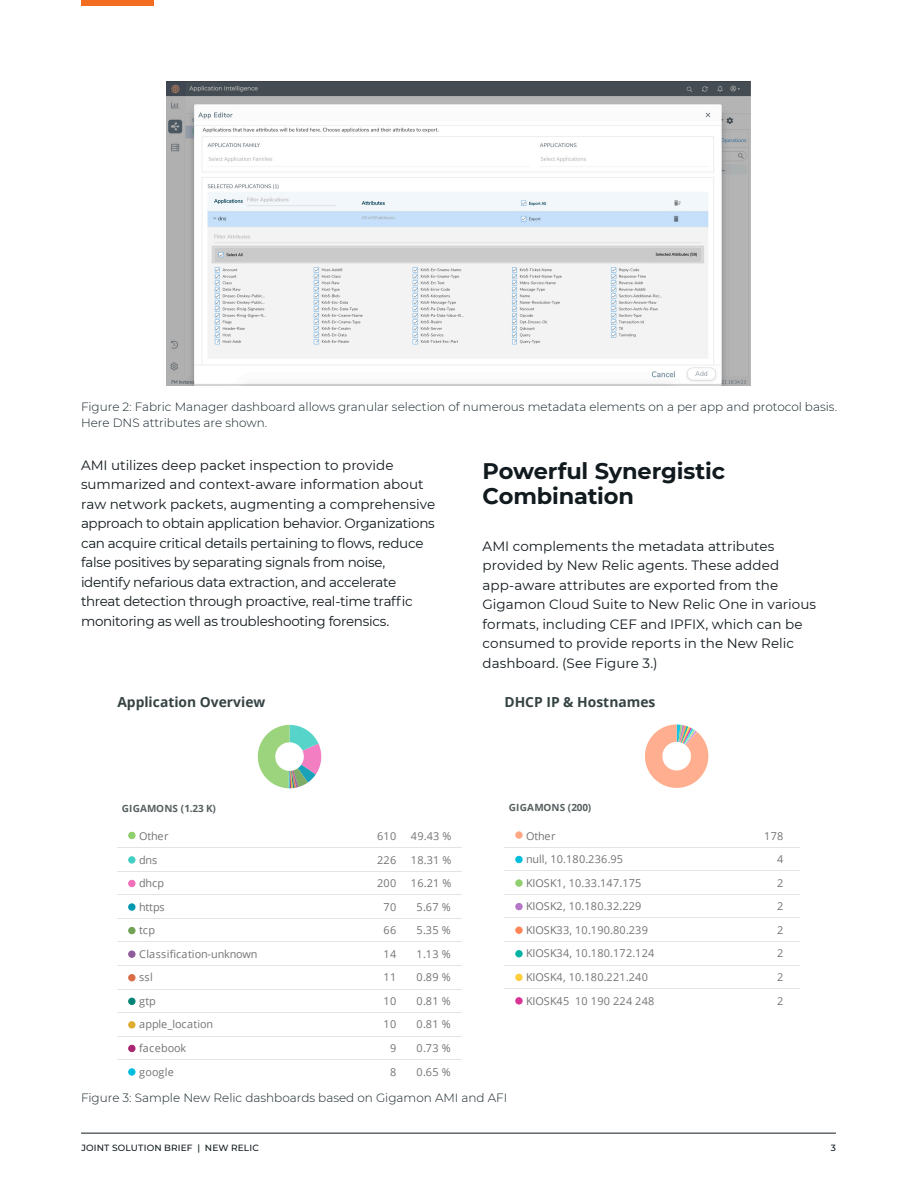
<style>
.page{position:relative;width:918px;height:1188px;background:#fff}
.page>*{position:absolute;margin:0;border:0;box-sizing:border-box;transform-origin:0 0}
.t1{font:700 22.5px/25.5px "Montserrat";letter-spacing:-.01em;color:#111a1e}
.t2{font:700 13.8px "Open Sans";color:#364343}
.t3{font:13.5px/19.5px "Montserrat";letter-spacing:-.01em;color:#111a1e}
.t4{font:300 12px/16.5px "Montserrat";color:#142228}
.t5{font:10.95px/23.5px "Open Sans";letter-spacing:.02em;color:#737373;text-align:justify}
.t6{font:10.95px/23.5px "Open Sans";letter-spacing:-.01em;color:#737373}
.t7{font:700 9.9px "Open Sans";letter-spacing:.005em;color:#576061}
.t8{font:500 9px "Montserrat";letter-spacing:.02em;color:#111a1e}
</style>
<div class="page">
<div style="left:81px;top:0;width:73px;height:6px;background:#f36d21"></div>
<hr style="left:81px;top:1133px;width:755px;height:1px;background:#111a1e">
<svg style="left:645px;top:724px;width:63px;height:64px"></svg>
<hr style="left:504px;top:847px;width:263px;height:1px;background:#e4e4e4">
<svg style="left:767px;top:847px;width:33px;height:1px"></svg>
<hr style="left:504px;top:870px;width:263px;height:1px;background:#e4e4e4">
<svg style="left:767px;top:870px;width:33px;height:1px"></svg>
<hr style="left:504px;top:894px;width:263px;height:1px;background:#e4e4e4">
<svg style="left:767px;top:894px;width:33px;height:1px"></svg>
<hr style="left:504px;top:918px;width:263px;height:1px;background:#e4e4e4">
<hr style="left:504px;top:941px;width:263px;height:1px;background:#e4e4e4">
<svg style="left:767px;top:941px;width:33px;height:1px"></svg>
<hr style="left:504px;top:965px;width:263px;height:1px;background:#e4e4e4">
<svg style="left:767px;top:965px;width:33px;height:1px"></svg>
<hr style="left:504px;top:988px;width:263px;height:1px;background:#e4e4e4">
<svg style="left:767px;top:988px;width:33px;height:1px"></svg>
<svg style="left:515px;top:831px;width:8px;height:8px"></svg>
<svg style="left:515px;top:855px;width:8px;height:9px"></svg>
<svg style="left:515px;top:879px;width:8px;height:8px"></svg>
<svg style="left:515px;top:903px;width:8px;height:8px"></svg>
<svg style="left:515px;top:926px;width:8px;height:8px"></svg>
<svg style="left:515px;top:950px;width:8px;height:8px"></svg>
<svg style="left:515px;top:973px;width:8px;height:8px"></svg>
<svg style="left:515px;top:997px;width:8px;height:8px"></svg>
<svg style="left:258px;top:725px;width:63px;height:63px"></svg>
<hr style="left:117px;top:847px;width:257px;height:1px;background:#e4e4e4">
<hr style="left:374px;top:847px;width:33px;height:1px;background:#e4e4e4">
<hr style="left:407px;top:847px;width:55px;height:1px;background:#e4e4e4">
<hr style="left:117px;top:871px;width:257px;height:1px;background:#e4e4e4">
<hr style="left:374px;top:871px;width:33px;height:1px;background:#e4e4e4">
<hr style="left:407px;top:871px;width:55px;height:1px;background:#e4e4e4">
<hr style="left:117px;top:894px;width:263px;height:1px;background:#e4e4e4">
<svg style="left:380px;top:894px;width:27px;height:1px"></svg>
<hr style="left:407px;top:894px;width:55px;height:1px;background:#e4e4e4">
<hr style="left:117px;top:918px;width:263px;height:1px;background:#e4e4e4">
<svg style="left:380px;top:918px;width:27px;height:1px"></svg>
<hr style="left:407px;top:918px;width:55px;height:1px;background:#e4e4e4">
<hr style="left:117px;top:941px;width:263px;height:1px;background:#e4e4e4">
<svg style="left:380px;top:941px;width:27px;height:1px"></svg>
<hr style="left:407px;top:941px;width:55px;height:1px;background:#e4e4e4">
<hr style="left:117px;top:965px;width:263px;height:1px;background:#e4e4e4">
<svg style="left:380px;top:965px;width:27px;height:1px"></svg>
<hr style="left:407px;top:965px;width:55px;height:1px;background:#e4e4e4">
<hr style="left:117px;top:989px;width:263px;height:1px;background:#e4e4e4">
<svg style="left:380px;top:989px;width:27px;height:1px"></svg>
<hr style="left:407px;top:989px;width:55px;height:1px;background:#e4e4e4">
<hr style="left:117px;top:1012px;width:263px;height:1px;background:#e4e4e4">
<svg style="left:380px;top:1012px;width:27px;height:1px"></svg>
<hr style="left:407px;top:1012px;width:55px;height:1px;background:#e4e4e4">
<hr style="left:117px;top:1036px;width:263px;height:1px;background:#e4e4e4">
<svg style="left:380px;top:1036px;width:27px;height:1px"></svg>
<hr style="left:407px;top:1036px;width:55px;height:1px;background:#e4e4e4">
<hr style="left:117px;top:1059px;width:263px;height:1px;background:#e4e4e4">
<svg style="left:380px;top:1059px;width:27px;height:1px"></svg>
<hr style="left:407px;top:1059px;width:55px;height:1px;background:#e4e4e4">
<svg style="left:128px;top:831px;width:8px;height:9px"></svg>
<svg style="left:128px;top:856px;width:8px;height:8px"></svg>
<svg style="left:128px;top:879px;width:8px;height:9px"></svg>
<svg style="left:128px;top:903px;width:8px;height:8px"></svg>
<svg style="left:128px;top:927px;width:8px;height:8px"></svg>
<svg style="left:128px;top:950px;width:8px;height:8px"></svg>
<svg style="left:128px;top:974px;width:8px;height:8px"></svg>
<svg style="left:128px;top:997px;width:8px;height:8px"></svg>
<svg style="left:128px;top:1021px;width:8px;height:8px"></svg>
<svg style="left:128px;top:1044px;width:8px;height:9px"></svg>
<svg style="left:128px;top:1068px;width:8px;height:8px"></svg>
<img style="left:167px;top:81px;width:583px;height:304px">
<p class="t4" style="left:81px;top:398px;width:758px">Figure 2: Fabric Manager dashboard allows granular selection of numerous metadata elements on a per app and protocol basis.<br>Here DNS attributes are shown.</p>
<p class="t3" style="left:81px;top:455px;width:356px">AMI utilizes deep packet inspection to provide summarized and context-aware information about raw network packets, augmenting a comprehensive approach to obtain application behavior. Organizations can acquire critical details pertaining to flows, reduce false positives by separating signals from noise, identify nefarious data extraction, and accelerate threat detection through proactive, real-time traffic monitoring as well as troubleshooting forensics.</p>
<p class="t2" style="left:117px;top:692px;width:150px">Application Overview</p>
<h1 class="t1" style="left:483px;top:457px;width:244px">Powerful Synergistic<br>Combination</h1>
<p class="t3" style="left:483px;top:536px;width:335px">AMI complements the metadata attributes provided by New Relic agents. These added app-aware attributes are exported from the Gigamon Cloud Suite to New Relic One in various formats, including CEF and IPFIX, which can be consumed to provide reports in the New Relic dashboard. (See Figure 3.)</p>
<p class="t2" style="left:504px;top:692px;width:152px">DHCP IP &amp; Hostnames</p>
<p class="t7" style="left:122px;top:801px;width:95px">GIGAMONS (1.23 K)</p>
<p class="t6" style="left:139px;top:824px;width:120px">Other<br>dns<br>dhcp<br>https<br>tcp<br>Classification-unknown ssl<br>gtp<br>apple_location facebook<br>google</p>
<p class="t5" style="left:377px;top:824px;width:21px">610</p>
<p class="t5" style="left:411px;top:824px;width:42px">49.43 %</p>
<p class="t5" style="left:377px;top:848px;width:21px">226</p>
<p class="t5" style="left:411px;top:848px;width:42px">18.31 %</p>
<p class="t5" style="left:377px;top:871px;width:21px">200</p>
<p class="t5" style="left:411px;top:871px;width:42px">16.21 %</p>
<p class="t5" style="left:384px;top:895px;width:14px">70</p>
<p class="t5" style="left:417px;top:895px;width:35px">5.67 %</p>
<p class="t5" style="left:384px;top:918px;width:14px">66</p>
<p class="t5" style="left:417px;top:918px;width:35px">5.35 %</p>
<p class="t5" style="left:384px;top:942px;width:14px">14</p>
<p class="t5" style="left:417px;top:942px;width:35px">1.13 %</p>
<p class="t5" style="left:384px;top:965px;width:14px">11</p>
<p class="t5" style="left:417px;top:965px;width:35px">0.89 %</p>
<p class="t5" style="left:384px;top:989px;width:14px">10</p>
<p class="t5" style="left:417px;top:989px;width:35px">0.81 %</p>
<p class="t5" style="left:384px;top:1012px;width:14px">10</p>
<p class="t5" style="left:417px;top:1012px;width:35px">0.81 %</p>
<p class="t5" style="left:390px;top:1036px;width:8px">9</p>
<p class="t5" style="left:417px;top:1036px;width:35px">0.73 %</p>
<p class="t5" style="left:390px;top:1060px;width:8px">8</p>
<p class="t5" style="left:417px;top:1060px;width:35px">0.65 %</p>
<p class="t7" style="left:509px;top:801px;width:84px">GIGAMONS (200)</p>
<p class="t5" style="left:526px;top:824px;width:130px;text-align:left">Other<br>null, 10.180.236.95<br>KIOSK1, 10.33.147.175<br>KIOSK2, 10.180.32.229<br>KIOSK33, 10.190.80.239<br>KIOSK34, 10.180.172.124<br>KIOSK4, 10.180.221.240<br>KIOSK45 10 190 224 248</p>
<p class="t5" style="left:777px;top:824px;width:8px;text-indent:-13px">178<br>4<br>2<br>2<br>2<br>2<br>2<br>2</p>
<p class="t4" style="left:81px;top:1090px;width:428px">Figure 3: Sample New Relic dashboards based on Gigamon AMI and AFI</p>
<p class="t8" style="left:81px;top:1142px;width:179px">JOINT SOLUTION BRIEF | NEW RELIC</p>
<p class="t8" style="left:831px;top:1142px;width:7px">3</p>
</div>
